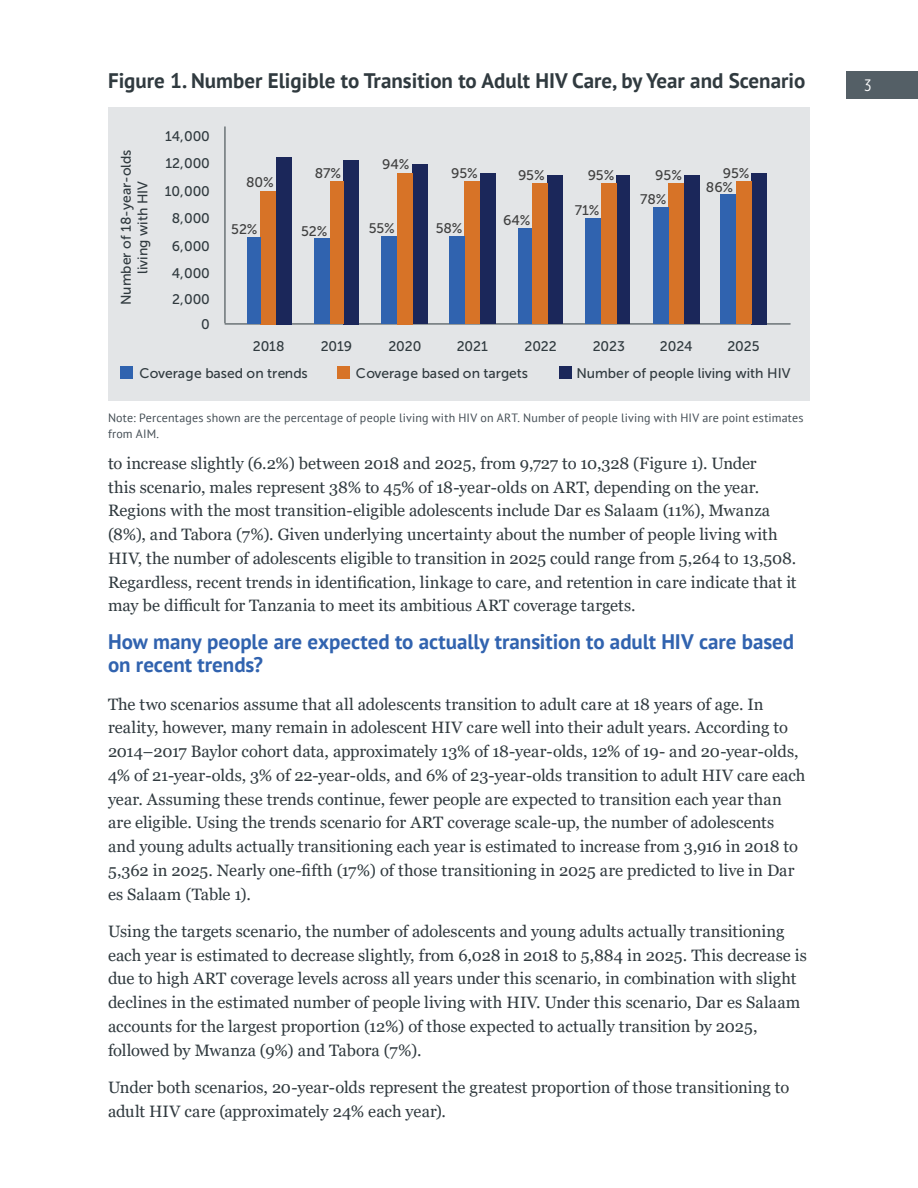
<style>
.page{position:relative;width:918px;height:1188px;background:#fff}
.page>*{position:absolute;margin:0;border:0;box-sizing:border-box;transform-origin:0 0}
.t1{font:700 21px/23.7px "PT Sans";letter-spacing:-.005em;color:#3163af}
.Figure_Table_Header{font:700 21px "PT Sans";color:#303a3f}
.Body{font:16.5px/23.7px "Georgia";color:#303a3f}
.t2{font:16.5px "Museo Sans Cond 300";color:#fff}
.t3{font:13.95px/16.6px "Museo Sans 500";color:#303a3f;text-align:center}
.t4{font:13.95px "Museo Sans 500";letter-spacing:-.005em;color:#404040}
.Credit{font:12px/16.5px "PT Sans";letter-spacing:.015em;color:#434d54}
</style>
<div class="page">
<div style="left:108px;top:107px;width:702px;height:293px;background:#e3e5e7"></div>
<hr style="left:224px;top:126px;width:1px;height:197px;background:#303a3f">
<hr style="left:225px;top:323px;width:565px;height:1px;background:#303a3f">
<div style="left:276px;top:157px;width:15px;height:167px;background:#1b275a"></div>
<div style="left:261px;top:191px;width:15px;height:133px;background:#d77327"></div>
<div style="left:247px;top:237px;width:14px;height:87px;background:#3063af"></div>
<div style="left:343px;top:160px;width:16px;height:164px;background:#1b275a"></div>
<div style="left:330px;top:182px;width:13px;height:142px;background:#d77327"></div>
<div style="left:314px;top:239px;width:16px;height:85px;background:#3063af"></div>
<div style="left:412px;top:164px;width:16px;height:160px;background:#1b275a"></div>
<div style="left:397px;top:173px;width:15px;height:151px;background:#d77327"></div>
<div style="left:382px;top:237px;width:15px;height:87px;background:#3063af"></div>
<div style="left:480px;top:174px;width:15px;height:150px;background:#1b275a"></div>
<div style="left:465px;top:182px;width:15px;height:142px;background:#d77327"></div>
<div style="left:449px;top:237px;width:16px;height:87px;background:#3063af"></div>
<div style="left:547px;top:175px;width:16px;height:149px;background:#1b275a"></div>
<div style="left:532px;top:183px;width:15px;height:141px;background:#d77327"></div>
<div style="left:518px;top:229px;width:14px;height:95px;background:#3063af"></div>
<div style="left:616px;top:175px;width:14px;height:149px;background:#1b275a"></div>
<div style="left:601px;top:183px;width:15px;height:141px;background:#d77327"></div>
<div style="left:586px;top:219px;width:15px;height:105px;background:#3063af"></div>
<div style="left:684px;top:175px;width:15px;height:149px;background:#1b275a"></div>
<div style="left:669px;top:183px;width:15px;height:141px;background:#d77327"></div>
<div style="left:653px;top:208px;width:16px;height:116px;background:#3063af"></div>
<div style="left:751px;top:173px;width:16px;height:151px;background:#1b275a"></div>
<div style="left:736px;top:182px;width:15px;height:142px;background:#d77327"></div>
<div style="left:721px;top:195px;width:15px;height:129px;background:#3063af"></div>
<div style="left:120px;top:366px;width:13px;height:13px;background:#3063af"></div>
<div style="left:338px;top:366px;width:12px;height:13px;background:#d77327"></div>
<div style="left:559px;top:366px;width:12px;height:13px;background:#1b275a"></div>
<div style="left:846px;top:71px;width:72px;height:28px;background:#545f66"></div>
<p class="Figure_Table_Header" style="left:108px;top:67px;width:699px">Figure 1. Number Eligible to Transition to Adult HIV Care, by Year and Scenario</p>
<p class="t3" style="left:118px;top:305px;width:157px;rotate:-90deg">Number of 18-year-olds living with HIV</p>
<p class="t3" style="left:165px;top:128px;width:46px">14,000</p>
<p class="t3" style="left:166px;top:155px;width:46px">12,000</p>
<p class="t3" style="left:165px;top:183px;width:47px">10,000</p>
<p class="t3" style="left:172px;top:210px;width:40px">8,000</p>
<p class="t3" style="left:172px;top:238px;width:40px">6,000</p>
<p class="t3" style="left:172px;top:265px;width:40px">4,000</p>
<p class="t3" style="left:172px;top:291px;width:39px">2,000</p>
<p class="t3" style="left:201px;top:316px;width:10px">0</p>
<p class="t4" style="left:246px;top:175px;width:29px">80%</p>
<p class="t4" style="left:231px;top:221px;width:28px">52%</p>
<p class="t4" style="left:315px;top:166px;width:28px">87%</p>
<p class="t4" style="left:382px;top:157px;width:29px">94%</p>
<p class="t4" style="left:301px;top:223px;width:28px">52%</p>
<p class="t4" style="left:369px;top:220px;width:28px">55%</p>
<p class="t4" style="left:451px;top:166px;width:28px">95%</p>
<p class="t4" style="left:436px;top:220px;width:28px">58%</p>
<p class="t4" style="left:518px;top:168px;width:28px">95%</p>
<p class="t4" style="left:503px;top:213px;width:29px">64%</p>
<p class="t4" style="left:588px;top:168px;width:28px">95%</p>
<p class="t4" style="left:575px;top:203px;width:26px">71%</p>
<p class="t4" style="left:655px;top:168px;width:28px">95%</p>
<p class="t4" style="left:640px;top:192px;width:28px">78%</p>
<p class="t4" style="left:723px;top:166px;width:28px">95%</p>
<p class="t4" style="left:706px;top:179px;width:29px">86%</p>
<p class="t3" style="left:253px;top:338px;width:33px">2018</p>
<p class="t3" style="left:321px;top:338px;width:33px">2019</p>
<p class="t3" style="left:388px;top:338px;width:35px">2020</p>
<p class="t3" style="left:457px;top:338px;width:33px">2021</p>
<p class="t3" style="left:524px;top:338px;width:34px">2022</p>
<p class="t3" style="left:593px;top:338px;width:34px">2023</p>
<p class="t3" style="left:660px;top:338px;width:34px">2024</p>
<p class="t3" style="left:727px;top:338px;width:34px">2025</p>
<p class="t3" style="left:140px;top:364px;width:170px">Coverage based on trends</p>
<p class="t3" style="left:356px;top:364px;width:174px">Coverage based on targets</p>
<p class="t3" style="left:576px;top:364px;width:216px">Number of people living with HIV</p>
<p class="Credit" style="left:108px;top:409px;width:697px">Note: Percentages shown are the percentage of people living with HIV on ART. Number of people living with HIV are point estimates from AIM.</p>
<p class="Body" style="left:108px;top:452px;width:690px">to increase slightly (6.2%) between 2018 and 2025, from 9,727 to 10,328 (Figure 1). Under<br>this scenario, males represent 38% to 45% of 18-year-olds on ART, depending on the year.<br>Regions with the most transition-eligible adolescents include Dar es Salaam (11%), Mwanza (8%), and Tabora (7%). Given underlying uncertainty about the number of people living with HIV, the number of adolescents eligible to transition in 2025 could range from 5,264 to 13,508.<br>Regardless, recent trends in identification, linkage to care, and retention in care indicate that it may be difficult for Tanzania to meet its ambitious ART coverage targets.</p>
<h2 class="t1" style="left:108px;top:629px;width:688px">How many people are expected to actually transition to adult HIV care based on recent trends?</h2>
<p class="Body" style="left:108px;top:692px;width:699px">The two scenarios assume that all adolescents transition to adult care at 18 years of age. In reality, however, many remain in adolescent HIV care well into their adult years. According to 2014–2017 Baylor cohort data, approximately 13% of 18-year-olds, 12% of 19- and 20-year-olds, 4% of 21-year-olds, 3% of 22-year-olds, and 6% of 23-year-olds transition to adult HIV care each year. Assuming these trends continue, fewer people are expected to transition each year than are eligible. Using the trends scenario for ART coverage scale-up, the number of adolescents and young adults actually transitioning each year is estimated to increase from 3,916 in 2018 to 5,362 in 2025. Nearly one-fifth (17%) of those transitioning in 2025 are predicted to live in Dar es Salaam (Table 1).</p>
<p class="Body" style="left:108px;top:920px;width:700px">Using the targets scenario, the number of adolescents and young adults actually transitioning each year is estimated to decrease slightly, from 6,028 in 2018 to 5,884 in 2025. This decrease is due to high ART coverage levels across all years under this scenario, in combination with slight declines in the estimated number of people living with HIV. Under this scenario, Dar es Salaam accounts for the largest proportion (12%) of those expected to actually transition by 2025, followed by Mwanza (9%) and Tabora (7%).</p>
<p class="Body" style="left:108px;top:1076px;width:683px">Under both scenarios, 20-year-olds represent the greatest proportion of those transitioning to adult HIV care (approximately 24% each year).</p>
<p class="t2" style="left:864px;top:77px;width:9px">3</p>
</div>
